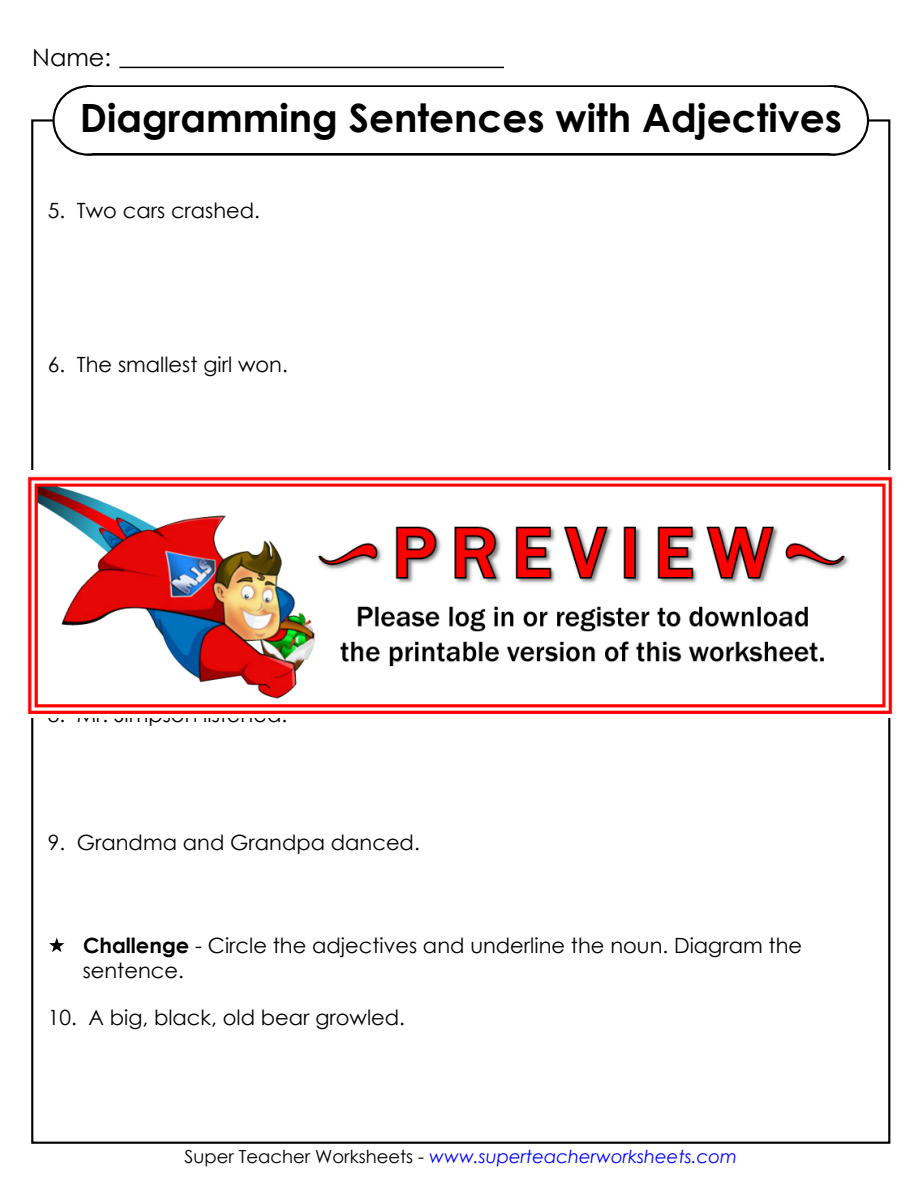
<style>
.page{position:relative;width:918px;height:1188px;background:#fff}
.page>*{position:absolute;margin:0;border:0;box-sizing:border-box;transform-origin:0 0}
.t1{font:700 39px "Century Gothic 2";color:#000}
.t2{font:24px "Century Gothic 2";color:#000}
.t3{font:21px/25.2px "Century Gothic 2";color:#000}
.t4{font:italic 18px "Century Gothic 2";color:#00f}
.s1{font-weight:700}
.s2{font-style:normal;color:#000}
</style>
<div class="page">
<hr style="left:119px;top:67px;width:385px;height:1px;background:#000">
<div style="left:799px;top:85px;width:70px;height:71px;border:4px solid #000;border-radius:50%"></div>
<div style="left:86px;top:85px;width:750px;height:71px;border:4px solid #000"></div>
<div style="left:53px;top:85px;width:70px;height:71px;border:4px solid #000;border-radius:50%"></div>
<div style="left:801px;top:87px;width:66px;height:66px;background:#fff;border-radius:50%"></div>
<div style="left:88px;top:87px;width:746px;height:66px;background:#fff"></div>
<div style="left:55px;top:87px;width:66px;height:66px;background:#fff;border-radius:50%"></div>
<svg style="left:49px;top:938px;width:15px;height:14px"></svg>
<img style="left:27px;top:476px;width:866px;height:238px">
<p class="t2" style="left:32px;top:40px;width:80px">Name:</p>
<h1 class="t1" style="left:80px;top:88px;width:764px">Diagramming Sentences with Adjectives</h1>
<p class="t3" style="left:48px;top:197px;width:214px">5. Two cars crashed.</p>
<p class="t3" style="left:48px;top:351px;width:242px">6. The smallest girl won.</p>
<p class="t3" style="left:48px;top:701px;width:241px">8. Mr. Simpson listened.</p>
<p class="t3" style="left:48px;top:830px;width:374px">9. Grandma and Grandpa danced.</p>
<p class="t3" style="left:83px;top:933px;width:721px"><span class="s1">Challenge</span> - Circle the adjectives and underline the noun. Diagram the sentence.</p>
<p class="t3" style="left:48px;top:1004px;width:359px">10. A big, black, old bear growled.</p>
<p class="t4" style="left:185px;top:1144px;width:554px"><span class="s2">Super Teacher Worksheets -</span> www.superteacherworksheets.com</p>
</div>
